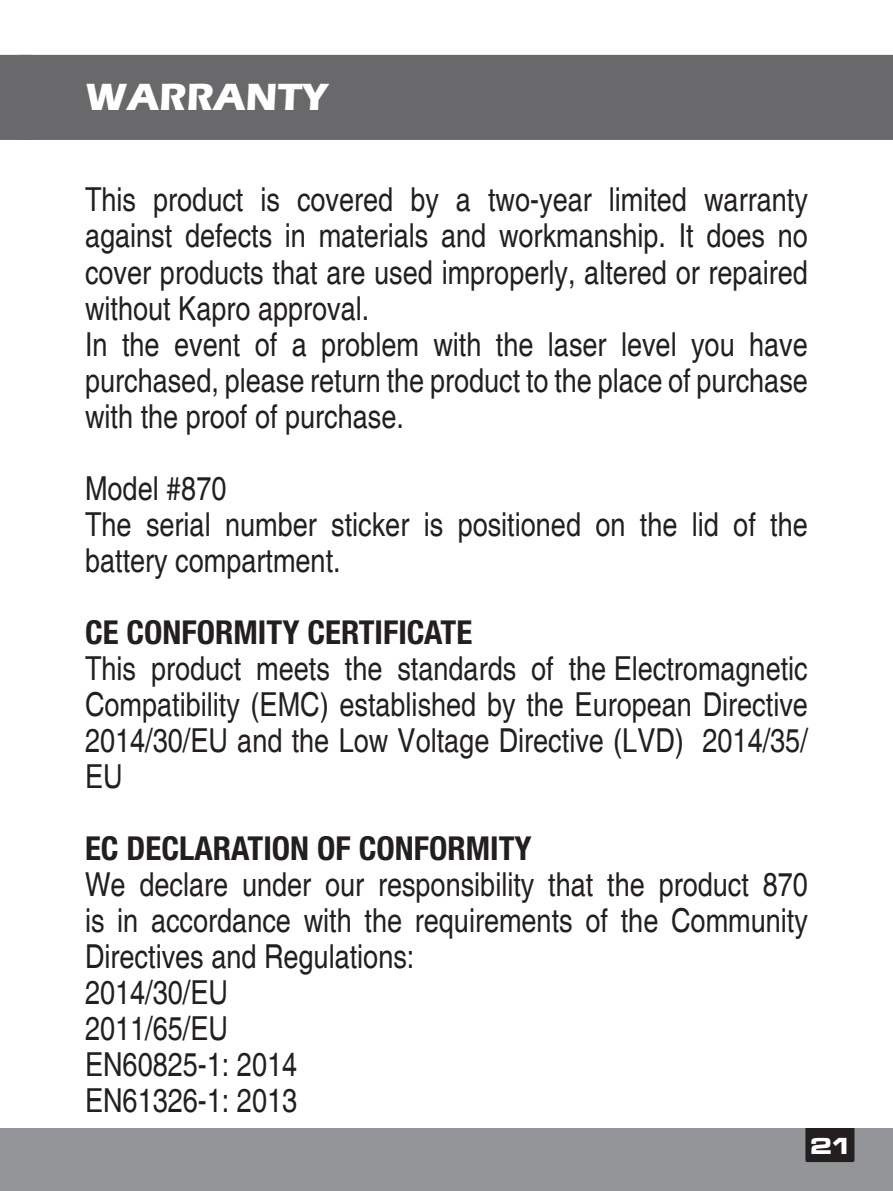
<style>
.page{position:relative;width:893px;height:1191px;background:#fff}
.page>*{position:absolute;margin:0;border:0;box-sizing:border-box;transform-origin:0 0}
.t1{font:700 39px "Eras ITC";color:#fff}
.t2{font:condensed 33px/36px "Helvetica";color:#231f20}
.t3{font:700 condensed 33px "Helvetica Neue";color:#231f20}
.t4{font:24px "Microgramma D Bold Exte";color:#fff}
</style>
<div class="page">
<div style="left:0;top:1128px;width:893px;height:63px;background:#939598"></div>
<div style="left:805px;top:1128px;width:49px;height:34px;background:#231f20"></div>
<svg style="left:0;top:55px;width:9px;height:85px"></svg>
<div style="left:9px;top:55px;width:884px;height:85px;background:#69696c"></div>
<p class="t1" style="left:85px;top:74px;width:244px">WARRANTY</p>
<p class="t2" style="left:85px;top:182px;width:724px">This product is covered by a two-year limited warranty against defects in materials and workmanship. It does no cover products that are used improperly, altered or repaired without Kapro approval.<br>In the event of a problem with the laser level you have purchased, please return the product to the place of purchase with the proof of purchase.</p>
<p class="t2" style="left:85px;top:470px;width:724px">Model #870<br>The serial number sticker is positioned on the lid of the battery compartment.</p>
<p class="t3" style="left:85px;top:612px;width:389px">CE CONFORMITY CERTIFICATE</p>
<p class="t2" style="left:85px;top:650px;width:724px;text-align:justify">This product meets the standards of the Electromagnetic Compatibility (EMC) established by the European Directive 2014/30/EU and the Low Voltage Directive (LVD) 2014/35/ EU</p>
<p class="t3" style="left:85px;top:828px;width:448px">EC DECLARATION OF CONFORMITY</p>
<p class="t2" style="left:85px;top:866px;width:724px">We declare under our responsibility that the product 870 is in accordance with the requirements of the Community<br>Directives and Regulations:<br>2014/30/EU<br>2011/65/EU<br>EN60825-1: 2014<br>EN61326-1: 2013</p>
<p class="t4" style="left:810px;top:1129px;width:44px">21</p>
</div>
